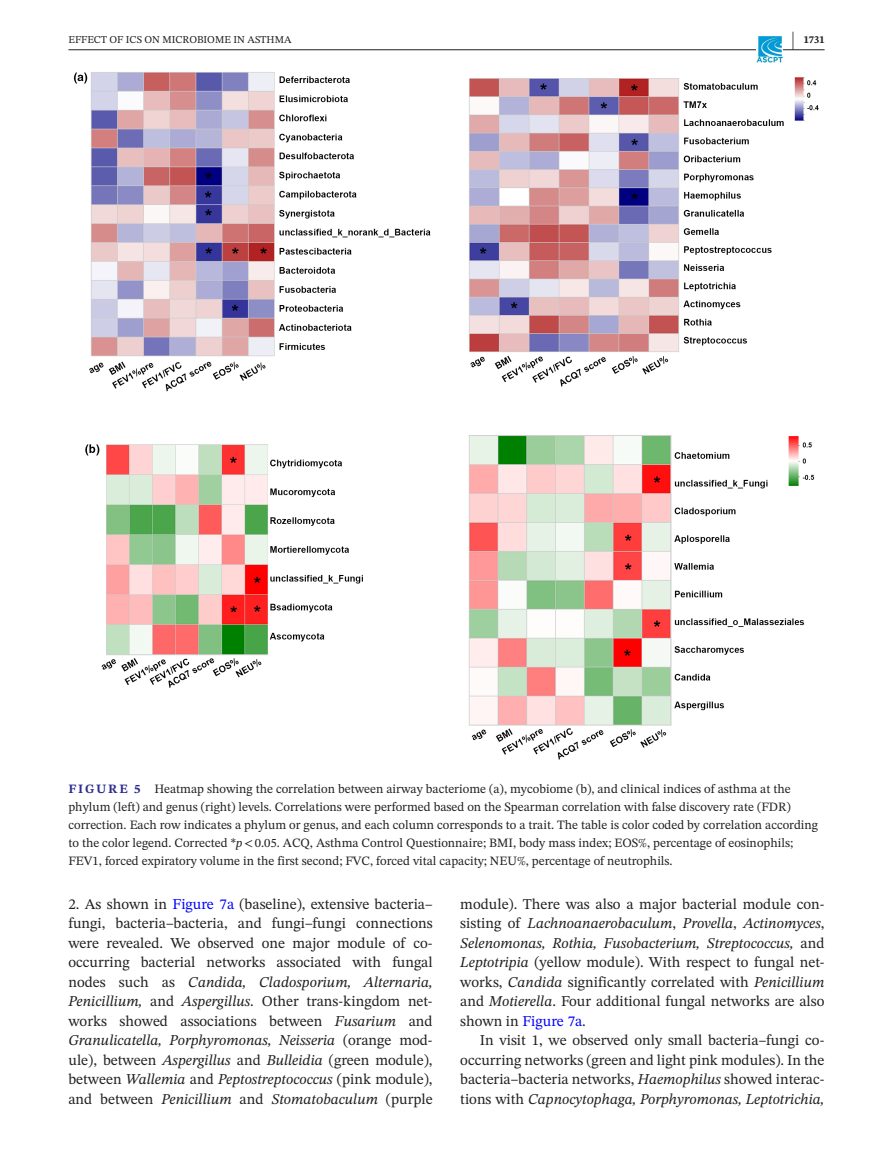
<style>
.page{position:relative;width:893px;height:1174px;background:#fff}
.page>*{position:absolute;margin:0;border:0;box-sizing:border-box;transform-origin:0 0}
.t1{font:700 21px "STIX Two Text";color:#231f20;scale:.42 1}
.t2{font:15px/19.5px "STIX Two Text";color:#231f20;text-align:justify}
.t3{font:12.75px/18px "STIX Two Text";color:#231f20}
.t4{font:10.5px "STIX Two Text";color:#231f20}
.t5{font:700 10.5px "STIX Two Text";color:#231f20}
.s1{font-weight:700;color:#2c2d8c}
.s2{font-style:italic}
.s3{color:#00f}
</style>
<div class="page">
<hr style="left:68px;top:49px;width:756px;height:1px;background:#231f20">
<img style="left:757px;top:37px;width:25px;height:25px">
<img style="left:73px;top:72px;width:746px;height:688px">
<h1 class="t1" style="left:792px;top:24px;width:8px">|</h1>
<p class="t4" style="left:68px;top:32px;width:225px">EFFECT OF ICS ON MICROBIOME IN ASTHMA</p>
<p class="t5" style="left:804px;top:32px;width:22px">1731</p>
<p class="t3" style="left:68px;top:780px;width:751px"><span class="s1">FIGURE 5</span> Heatmap showing the correlation between airway bacteriome (a), mycobiome (b), and clinical indices of asthma at the phylum (left) and genus (right) levels. Correlations were performed based on the Spearman correlation with false discovery rate (FDR) correction. Each row indicates a phylum or genus, and each column corresponds to a trait. The table is color coded by correlation according to the color legend. Corrected *<span class="s2">p</span>&lt;0.05. ACQ, Asthma Control Questionnaire; BMI, body mass index; EOS%, percentage of eosinophils; FEV1, forced expiratory volume in the first second; FVC, forced vital capacity; NEU%, percentage of neutrophils.</p>
<p class="t2" style="left:68px;top:894px;width:366px">2. As shown in <span class="s3">Figure 7a</span> (baseline), extensive bacteria– fungi, bacteria–bacteria, and fungi–fungi connections were revealed. We observed one major module of co&shy;occurring bacterial networks associated with fungal nodes such as <span class="s2">Candida, Cladosporium, Alternaria, Penicillium,</span> and <span class="s2">Aspergillus</span>. Other trans-kingdom net&shy;works showed associations between <span class="s2">Fusarium</span> and <span class="s2">Granulicatella, Porphyromonas, Neisseria</span> (orange mod&shy;ule), between <span class="s2">Aspergillus</span> and <span class="s2">Bulleidia</span> (green module), between <span class="s2">Wallemia</span> and <span class="s2">Peptostreptococcus</span> (pink module), and between <span class="s2">Penicillium</span> and <span class="s2">Stomatobaculum</span> (purple</p>
<p class="t2" style="left:460px;top:894px;width:366px">module). There was also a major bacterial module con&shy;sisting of <span class="s2">Lachnoanaerobaculum</span>, <span class="s2">Provella</span>, <span class="s2">Actinomyces</span>, <span class="s2">Selenomonas, Rothia, Fusobacterium, Streptococcus,</span> and <span class="s2">Leptotripia</span> (yellow module). With respect to fungal net&shy;works, <span class="s2">Candida</span> significantly correlated with <span class="s2">Penicillium </span>and <span class="s2">Motierella</span>. Four additional fungal networks are also shown in <span class="s3">Figure 7a</span>.</p>
<p class="t2" style="left:460px;top:1030px;width:366px;text-indent:20px">In visit 1, we observed only small bacteria–fungi co&shy;occurring networks (green and light pink modules). In the bacteria–bacteria networks, <span class="s2">Haemophilus</span> showed interac&shy;tions with <span class="s2">Capnocytophaga, Porphyromonas, Leptotrichia,</span></p>
</div>
